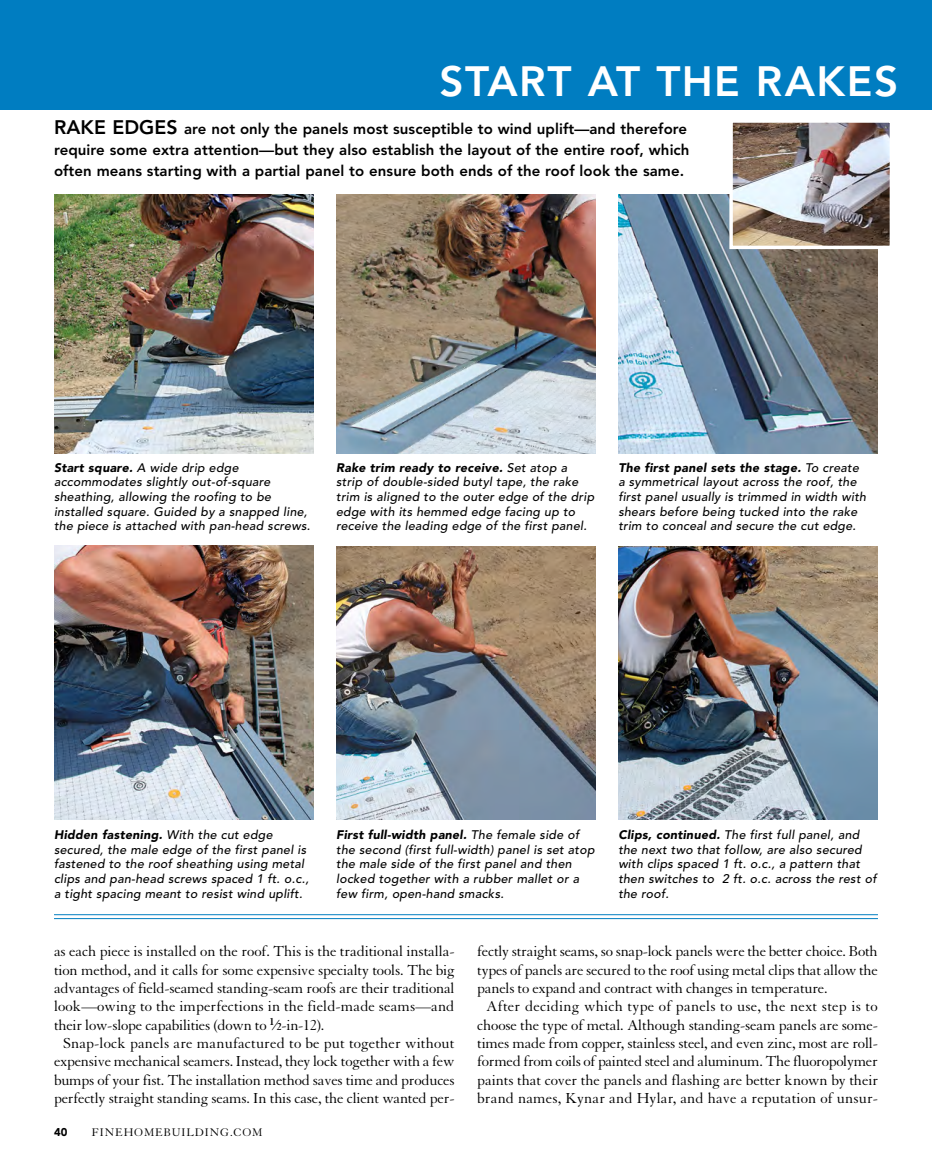
<style>
.page{position:relative;width:932px;height:1175px;background:#fff}
.page>*{position:absolute;margin:0;border:0;box-sizing:border-box;transform-origin:0 0}
.t1{font:800 42px "Avenir LT Std";letter-spacing:.04em;color:#fff}
.t2{font:800 19.5px "Avenir LT Std";color:#000}
.t3{font:15.75px "Granjon LT Std";letter-spacing:-.015em;color:#000}
.t4{font:15.75px "Granjon LT Std";letter-spacing:.005em;color:#000}
.t5{font:15.75px "Granjon LT Std";letter-spacing:.01em;color:#000}
.t6{font:15.75px "Granjon LT Std";letter-spacing:.015em;color:#000}
.t7{font:800 15px/21px "Avenir LT Std";letter-spacing:.005em;color:#000}
.t8{font:italic 500 12.3px/14.7px "Avenir LT Std";letter-spacing:.02em;color:#000}
.t9{font:12px "Granjon LT Std";letter-spacing:.07em;color:#000}
.t10{font:900 11.25px "Avenir LT Std";color:#000}
.s1{font-size:19.5px}
.s2{font-weight:900}
.s3{font-weight:700}
.s4{font-weight:700;font-size:10.95px}
</style>
<div class="page">
<div style="left:0;top:0;width:932px;height:109px;background:#007dc1"></div>
<img style="left:336px;top:194px;width:260px;height:259px">
<img style="left:54px;top:545px;width:260px;height:274px">
<img style="left:618px;top:194px;width:260px;height:259px">
<img style="left:336px;top:547px;width:260px;height:272px">
<img style="left:618px;top:547px;width:260px;height:272px">
<img style="left:733px;top:123px;width:156px;height:122px">
<div style="left:729px;top:119px;width:164px;height:130px;border:3px solid #fff"></div>
<img style="left:54px;top:194px;width:260px;height:259px">
<hr style="left:54px;top:914px;width:824px;height:1px;background:#007dc1">
<hr style="left:54px;top:918px;width:824px;height:1px;background:#007dc1">
<p class="t1" style="left:439px;top:57px;width:455px">Start at the rakes</p>
<p class="t7" style="left:54px;top:118px;width:637px;text-indent:113px"><span class="s1">S</span> are not only the panels most susceptible to wind uplift—and therefore require some extra attention—but they also establish the layout of the entire roof, which often means starting with a partial panel to ensure both ends of the roof look the same.</p>
<p class="t2" style="left:54px;top:116px;width:73px">RAKE EDGE</p>
<p class="t8" style="left:54px;top:460px;width:258px"><span class="s2">Start square.</span> A wide drip edge accommodates slightly out-of-square sheathing, allowing the roofing to be installed square. Guided by a snapped line, the piece is attached with pan-head screws.</p>
<p class="t8" style="left:336px;top:460px;width:259px"><span class="s2">Rake trim ready to receive.</span> Set atop a strip of double-sided butyl tape, the rake trim is aligned to the outer edge of the drip edge with its hemmed edge facing up to receive the leading edge of the first panel.</p>
<p class="t8" style="left:618px;top:460px;width:249px"><span class="s2">The first panel sets the stage.</span> To create a symmetrical layout across the roof, the first panel usually is trimmed in width with shears before being tucked into the rake trim to conceal and secure the cut edge.</p>
<p class="t8" style="left:54px;top:827px;width:256px"><span class="s2">Hidden fastening.</span> With the cut edge secured, the male edge of the first panel is fastened to the roof sheathing using metal clips and pan-head screws spaced 1 ft. o.c., a tight spacing meant to resist wind uplift.</p>
<p class="t8" style="left:336px;top:827px;width:260px"><span class="s2">First full-width panel.</span> The female side of the second (first full-width) panel is set atop the male side of the first panel and then locked together with a rubber mallet or a few firm, open-hand smacks.</p>
<p class="t8" style="left:618px;top:827px;width:260px"><span class="s2">Clips, continued.</span> The first full panel, and the next two that follow, are also secured with clips spaced 1 ft. o.c., a pattern that then switches to 2 ft. o.c. across the rest of the roof.</p>
<p class="t3" style="left:54px;top:943px;width:402px">as each piece is installed on the roof. This is the traditional installa-</p>
<p class="t3" style="left:54px;top:961px;width:402px">tion method, and it calls for some expensive specialty tools. The big</p>
<p class="t3" style="left:54px;top:979px;width:402px">advantages of field-seamed standing-seam roofs are their traditional</p>
<p class="t4" style="left:54px;top:998px;width:402px">look—owing to the imperfections in the field-made seams—and</p>
<p class="t3" style="left:54px;top:1016px;width:272px">their low-slope capabilities (down to <sup>1</sup><span class="s3">⁄</span><span class="s4">2</span>-in-12).</p>
<p class="t5" style="left:63px;top:1034px;width:393px">Snap-lock panels are manufactured to be put together without</p>
<p class="t3" style="left:54px;top:1053px;width:402px">expensive mechanical seamers. Instead, they lock together with a few</p>
<p class="t3" style="left:54px;top:1071px;width:402px">bumps of your fist. The installation method saves time and produces</p>
<p class="t3" style="left:54px;top:1089px;width:402px">perfectly straight standing seams. In this case, the client wanted per-</p>
<p class="t10" style="left:54px;top:1125px;width:15px">40</p>
<p class="t9" style="left:92px;top:1126px;width:162px">FINEHOMEBUILDING.com</p>
<p class="t3" style="left:477px;top:943px;width:402px">fectly straight seams, so snap-lock panels were the better choice. Both</p>
<p class="t3" style="left:477px;top:961px;width:402px">types of panels are secured to the roof using metal clips that allow the</p>
<p class="t3" style="left:477px;top:979px;width:352px">panels to expand and contract with changes in temperature.</p>
<p class="t6" style="left:486px;top:998px;width:393px">After deciding which type of panels to use, the next step is to</p>
<p class="t3" style="left:477px;top:1016px;width:402px">choose the type of metal. Although standing-seam panels are some-</p>
<p class="t3" style="left:477px;top:1034px;width:402px">times made from copper, stainless steel, and even zinc, most are roll-</p>
<p class="t3" style="left:477px;top:1053px;width:402px">formed from coils of painted steel and aluminum. The fluoropolymer</p>
<p class="t3" style="left:477px;top:1071px;width:402px">paints that cover the panels and flashing are better known by their</p>
<p class="t4" style="left:477px;top:1089px;width:402px">brand names, Kynar and Hylar, and have a reputation of unsur-</p>
</div>
